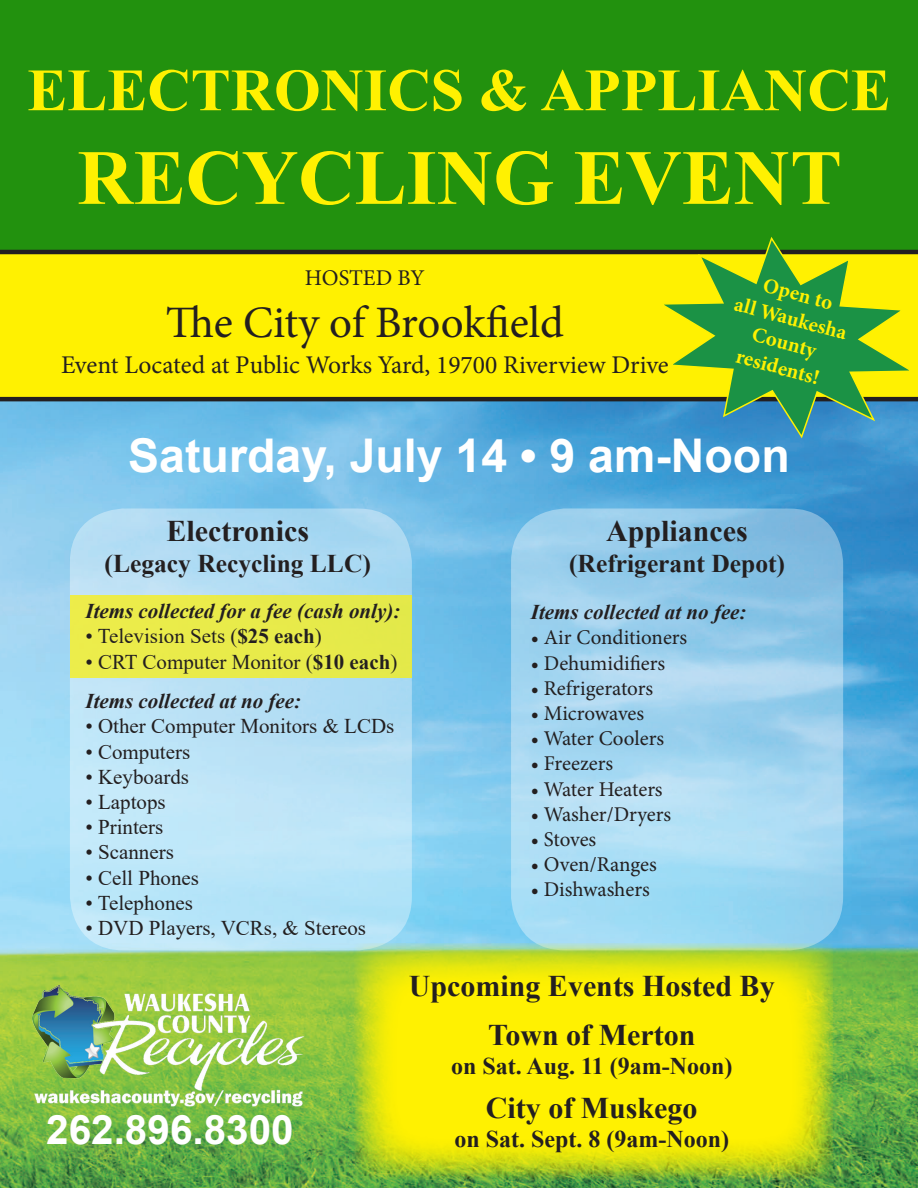
<style>
.page{position:relative;width:918px;height:1188px;background:#fff}
.page>*{position:absolute;margin:0;border:0;box-sizing:border-box;transform-origin:0 0}
.t1{font:700 78px "Times New Roman";color:#fff101}
.t2{font:700 60px "Times New Roman";color:#fff101}
.t3{font:700 46.5px "Arial";color:#fff}
.t4{font:45px "Minion Pro";letter-spacing:-.005em;color:#231f20}
.t5{font:700 40.5px "Arial";color:#fff}
.t6{font:700 30px "Times New Roman";color:#231f20}
.t7{font:25.5px "Minion Pro";color:#231f20}
.t8{font:700 25.5px "Times New Roman";color:#231f20}
.t9{font:700 24px "Times New Roman";color:#231f20}
.t10{font:22.5px "Minion Pro";color:#231f20}
.t11{font:21px "Times New Roman";color:#231f20}
.t12{font:21px "Minion Pro";letter-spacing:-.005em;color:#231f20}
.t13{font:italic 700 21px "Times New Roman";color:#231f20}
.t14{font:700 21px/25.2px "Minion Pro";color:#fff101;text-align:center}
.s1{font-weight:700}
</style>
<div class="page">
<img style="left:0;top:401px;width:918px;height:787px">
<div style="left:0;top:0;width:918px;height:250px;background:#22910e"></div>
<div style="left:0;top:250px;width:918px;height:151px;background:#fff101"></div>
<svg style="left:70px;top:508px;width:342px;height:442px;background:#b7e1f5"></svg>
<img style="left:32px;top:985px;width:273px;height:124px">
<svg style="left:511px;top:508px;width:332px;height:442px;background:#9ed3ee"></svg>
<div style="left:70px;top:596px;width:342px;height:82px;background:#e9eb4a"></div>
<svg style="left:355px;top:943px;width:478px;height:236px;background:#e6e610"></svg>
<svg style="left:656px;top:235px;width:261px;height:205px;background:#6cad3f"></svg>
<p class="t2" style="left:27px;top:47px;width:865px">ELECTRONICS &amp; APPLIANCE</p>
<p class="t1" style="left:77px;top:121px;width:766px">RECYCLING EVENT</p>
<p class="t10" style="left:305px;top:262px;width:122px">HOSTED BY</p>
<p class="t4" style="left:166px;top:293px;width:400px">The City of Brookfield</p>
<p class="t7" style="left:61px;top:348px;width:609px">Event Located at Public Works Yard, 19700 Riverview Drive</p>
<p class="t14" style="left:745px;top:266px;width:117px;rotate:15deg">Open to<br>all Waukesha<br>County residents!</p>
<p class="t3" style="left:128px;top:422px;width:663px">Saturday, July 14 • 9 am-Noon</p>
<p class="t6" style="left:166px;top:509px;width:144px">Electronics</p>
<p class="t8" style="left:105px;top:545px;width:268px">(Legacy Recycling LLC)</p>
<p class="t6" style="left:606px;top:509px;width:143px">Appliances</p>
<p class="t8" style="left:569px;top:545px;width:217px">(Refrigerant Depot)</p>
<p class="t13" style="left:531px;top:597px;width:217px">Items collected at no fee:</p>
<p class="t12" style="left:531px;top:624px;width:158px">• Air Conditioners</p>
<p class="t12" style="left:531px;top:649px;width:136px">• Dehumidifiers</p>
<p class="t12" style="left:531px;top:674px;width:124px">• Refrigerators</p>
<p class="t12" style="left:531px;top:699px;width:115px">• Microwaves</p>
<p class="t12" style="left:531px;top:724px;width:135px">• Water Coolers</p>
<p class="t12" style="left:531px;top:750px;width:84px">• Freezers</p>
<p class="t12" style="left:531px;top:775px;width:133px">• Water Heaters</p>
<p class="t12" style="left:531px;top:800px;width:142px">• Washer/Dryers</p>
<p class="t12" style="left:531px;top:825px;width:67px">• Stoves</p>
<p class="t12" style="left:531px;top:850px;width:127px">• Oven/Ranges</p>
<p class="t12" style="left:531px;top:876px;width:120px">• Dishwashers</p>
<p class="t13" style="left:86px;top:596px;width:316px">Items collected for a fee (cash only):</p>
<p class="t11" style="left:86px;top:621px;width:238px">• Television Sets (<span class="s1">$25 each</span>)</p>
<p class="t11" style="left:86px;top:647px;width:313px">• CRT Computer Monitor (<span class="s1">$10 each</span>)</p>
<p class="t13" style="left:86px;top:686px;width:217px">Items collected at no fee:</p>
<p class="t11" style="left:86px;top:711px;width:310px">• Other Computer Monitors &amp; LCDs</p>
<p class="t11" style="left:86px;top:737px;width:106px">• Computers</p>
<p class="t11" style="left:86px;top:762px;width:105px">• Keyboards</p>
<p class="t11" style="left:86px;top:787px;width:82px">• Laptops</p>
<p class="t11" style="left:86px;top:812px;width:79px">• Printers</p>
<p class="t11" style="left:86px;top:837px;width:90px">• Scanners</p>
<p class="t11" style="left:86px;top:863px;width:115px">• Cell Phones</p>
<p class="t11" style="left:86px;top:888px;width:109px">• Telephones</p>
<p class="t11" style="left:86px;top:913px;width:282px">• DVD Players, VCRs, &amp; Stereos</p>
<p class="t5" style="left:46px;top:1101px;width:249px">262.896.8300</p>
<p class="t6" style="left:409px;top:964px;width:367px">Upcoming Events Hosted By</p>
<p class="t6" style="left:488px;top:1014px;width:209px">Town of Merton</p>
<p class="t9" style="left:451px;top:1049px;width:283px">on Sat. Aug. 11 (9am-Noon)</p>
<p class="t6" style="left:486px;top:1086px;width:213px">City of Muskego</p>
<p class="t9" style="left:454px;top:1121px;width:276px">on Sat. Sept. 8 (9am-Noon)</p>
</div>
